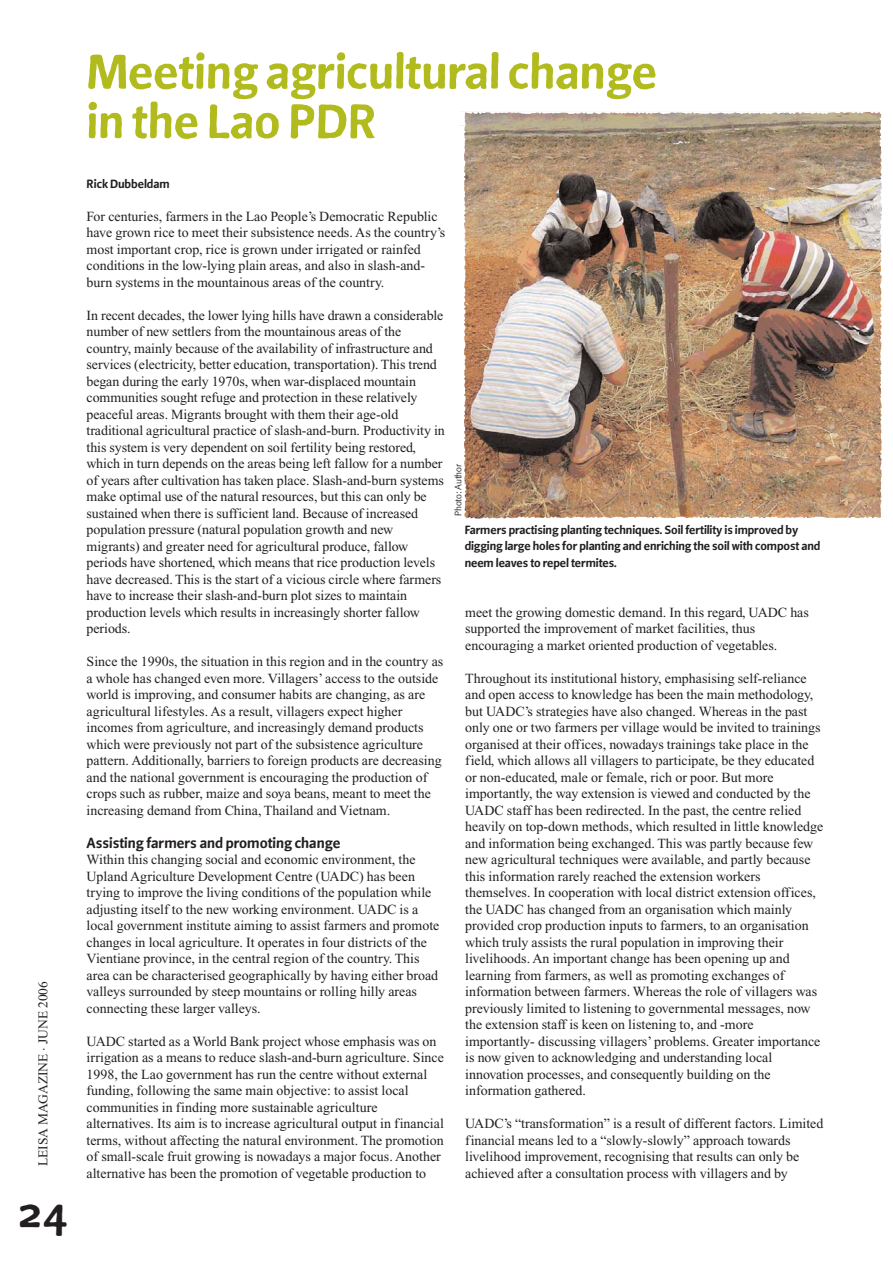
<style>
.page{position:relative;width:893px;height:1263px;background:#fff}
.page>*{position:absolute;margin:0;border:0;box-sizing:border-box;transform-origin:0 0}
.t1{font:54px/49.5px "Beo Sans Bold R11";color:#b2bb1d}
.t2{font:48px "Beo Sans Bold R11";color:#231f20}
.t3{font:16.5px "Beo Sans Bold R11";color:#231f20}
.t4{font:13.95px/16.5px "Times";color:#231f20}
.t5{font:13.5px/16.5px "Beo Sans Bold R11";letter-spacing:-.005em;color:#231f20}
.t6{font:13.5px "Times";color:#231f20}
.t7{font:10.5px "Beo Sans R11";letter-spacing:-.005em;color:#231f20}
</style>
<div class="page">
<img style="left:459px;top:111px;width:423px;height:406px">
<p class="t6" style="left:38px;top:1166px;width:187px;rotate:-90deg">LEISA MAGAZINE . JUNE 2006</p>
<h2 class="t2" style="left:16px;top:1195px;width:54px">24</h2>
<h1 class="t1" style="left:87px;top:51px;width:572px">Meeting agricultural change in the Lao PDR</h1>
<p class="t5" style="left:87px;top:176px;width:85px">Rick Dubbeldam</p>
<p class="t4" style="left:87px;top:209px;width:360px">For centuries, farmers in the Lao People’s Democratic Republic have grown rice to meet their subsistence needs. As the country’s most important crop, rice is grown under irrigated or rainfed conditions in the low-lying plain areas, and also in slash-and&shy;burn systems in the mountainous areas of the country.</p>
<p class="t4" style="left:87px;top:308px;width:360px">In recent decades, the lower lying hills have drawn a considerable number of new settlers from the mountainous areas of the country, mainly because of the availability of infrastructure and services (electricity, better education, transportation). This trend began during the early 1970s, when war-displaced mountain communities sought refuge and protection in these relatively peaceful areas. Migrants brought with them their age-old traditional agricultural practice of slash-and-burn. Productivity in this system is very dependent on soil fertility being restored, which in turn depends on the areas being left fallow for a number of years after cultivation has taken place. Slash-and-burn systems make optimal use of the natural resources, but this can only be sustained when there is sufficient land. Because of increased population pressure (natural population growth and new migrants) and greater need for agricultural produce, fallow periods have shortened, which means that rice production levels have decreased. This is the start of a vicious circle where farmers have to increase their slash-and-burn plot sizes to maintain production levels which results in increasingly shorter fallow periods.</p>
<p class="t4" style="left:87px;top:654px;width:358px">Since the 1990s, the situation in this region and in the country as a whole has changed even more. Villagers’ access to the outside world is improving, and consumer habits are changing, as are agricultural lifestyles. As a result, villagers expect higher incomes from agriculture, and increasingly demand products which were previously not part of the subsistence agriculture pattern. Additionally, barriers to foreign products are decreasing and the national government is encouraging the production of crops such as rubber, maize and soya beans, meant to meet the increasing demand from China, Thailand and Vietnam.</p>
<p class="t3" style="left:87px;top:836px;width:255px">Assisting farmers and promoting change</p>
<p class="t4" style="left:87px;top:852px;width:354px">Within this changing social and economic environment, the Upland Agriculture Development Centre (UADC) has been trying to improve the living conditions of the population while adjusting itself to the new working environment. UADC is a local government institute aiming to assist farmers and promote changes in local agriculture. It operates in four districts of the Vientiane province, in the central region of the country. This area can be characterised geographically by having either broad valleys surrounded by steep mountains or rolling hilly areas connecting these larger valleys.</p>
<p class="t4" style="left:87px;top:1034px;width:359px">UADC started as a World Bank project whose emphasis was on irrigation as a means to reduce slash-and-burn agriculture. Since 1998, the Lao government has run the centre without external funding, following the same main objective: to assist local communities in finding more sustainable agriculture alternatives. Its aim is to increase agricultural output in financial terms, without affecting the natural environment. The promotion of small-scale fruit growing is nowadays a major focus. Another alternative has been the promotion of vegetable production to</p>
<p class="t7" style="left:454px;top:516px;width:54px;rotate:-90deg">Photo: Author</p>
<p class="t5" style="left:464px;top:523px;width:357px">Farmers practising planting techniques. Soil fertility is improved by digging large holes for planting and enriching the soil with compost and neem leaves to repel termites.</p>
<p class="t4" style="left:465px;top:605px;width:345px">meet the growing domestic demand. In this regard, UADC has supported the improvement of market facilities, thus encouraging a market oriented production of vegetables.</p>
<p class="t4" style="left:465px;top:671px;width:359px">Throughout its institutional history, emphasising self-reliance and open access to knowledge has been the main methodology, but UADC’s strategies have also changed. Whereas in the past only one or two farmers per village would be invited to trainings organised at their offices, nowadays trainings take place in the field, which allows all villagers to participate, be they educated or non-educated, male or female, rich or poor. But more importantly, the way extension is viewed and conducted by the UADC staff has been redirected. In the past, the centre relied heavily on top-down methods, which resulted in little knowledge and information being exchanged. This was partly because few new agricultural techniques were available, and partly because this information rarely reached the extension workers themselves. In cooperation with local district extension offices, the UADC has changed from an organisation which mainly provided crop production inputs to farmers, to an organisation which truly assists the rural population in improving their livelihoods. An important change has been opening up and learning from farmers, as well as promoting exchanges of information between farmers. Whereas the role of villagers was previously limited to listening to governmental messages, now the extension staff is keen on listening to, and -more importantly- discussing villagers’ problems. Greater importance is now given to acknowledging and understanding local innovation processes, and consequently building on the information gathered.</p>
<p class="t4" style="left:465px;top:1116px;width:360px">UADC’s “transformation” is a result of different factors. Limited financial means led to a “slowly-slowly” approach towards livelihood improvement, recognising that results can only be achieved after a consultation process with villagers and by</p>
</div>
